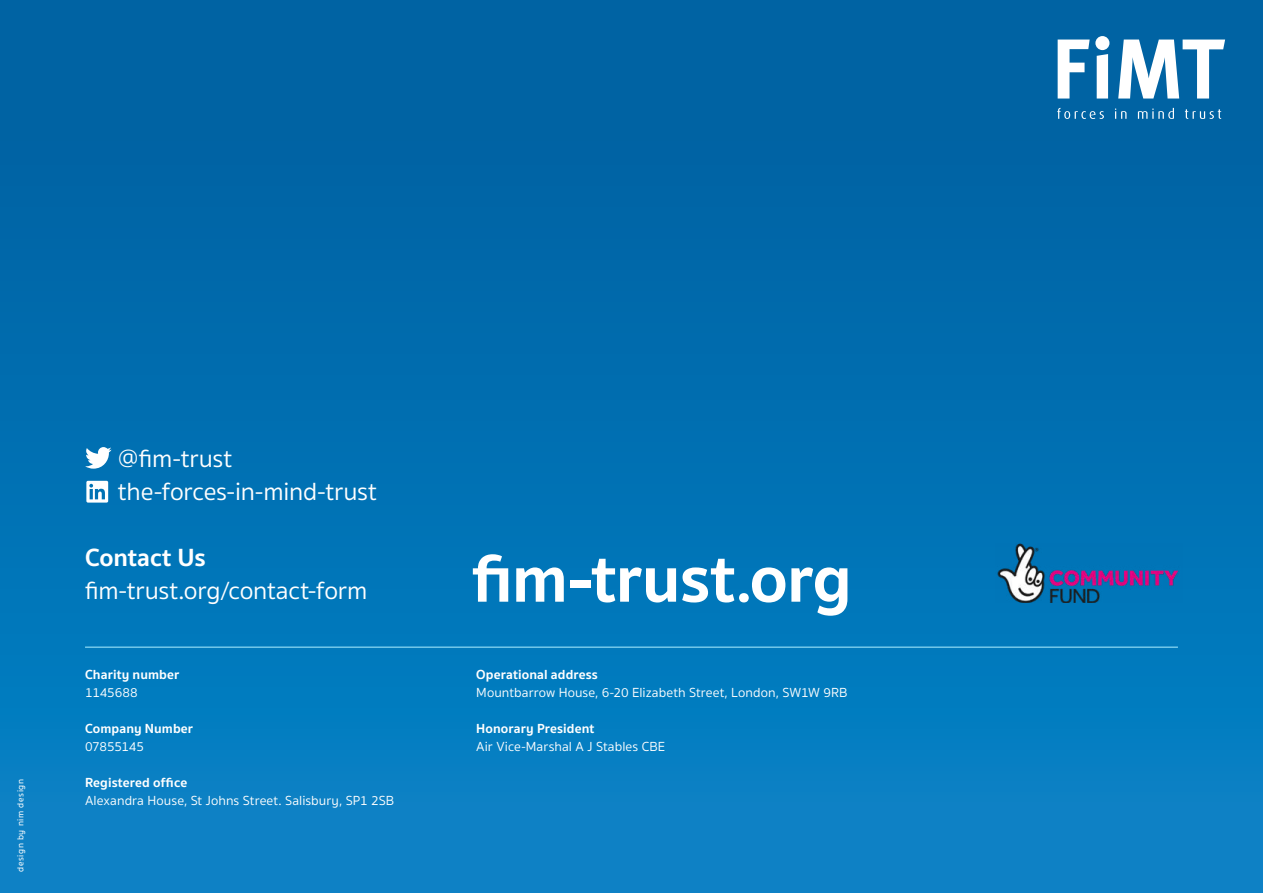
<style>
.page{position:relative;width:1263px;height:893px;background:#fff}
.page>*{position:absolute;margin:0;border:0;box-sizing:border-box;transform-origin:0 0}
.t1{font:700 69.15px "Sukhumvit Set";letter-spacing:-.015em;color:#fff}
.t2{font:25.5px "Sukhumvit Set Text";letter-spacing:-.01em;color:#fff}
.t3{font:700 25.5px "Sukhumvit Set";letter-spacing:-.005em;color:#fff}
.t4{font:13.5px "Sukhumvit Set Text";letter-spacing:.005em;color:#fff}
.t5{font:700 13.5px "Sukhumvit Set";letter-spacing:.01em;color:#fff}
.t6{font:13.5px "Sukhumvit Set Text";letter-spacing:-.02em;color:#fff}
.t7{font:500 9px "Sukhumvit Set";letter-spacing:.065em;color:#fff}
.s1{font-size:60px}
</style>
<div class="page">
<div style="left:0;top:0;width:1263px;height:893px;background:linear-gradient(to bottom,#005e9e,#0883c7)"></div>
<img style="left:996px;top:543px;width:186px;height:60px">
<hr style="left:85px;top:647px;width:1093px;height:1px;background:#99e3fa">
<svg style="left:85px;top:447px;width:27px;height:22px"></svg>
<svg style="left:86px;top:481px;width:22px;height:22px"></svg>
<svg style="left:1058px;top:40px;width:32px;height:59px"></svg>
<svg style="left:1097px;top:54px;width:11px;height:45px"></svg>
<svg style="left:1118px;top:40px;width:107px;height:59px"></svg>
<div style="left:1095px;top:36px;width:14px;height:14px;background:#fff;border-radius:50%"></div>
<svg style="left:1057px;top:108px;width:47px;height:11px"></svg>
<svg style="left:1115px;top:108px;width:11px;height:11px"></svg>
<svg style="left:1138px;top:108px;width:36px;height:11px"></svg>
<svg style="left:1185px;top:109px;width:36px;height:10px"></svg>
<p class="t7" style="left:14px;top:872px;width:95px;rotate:-90deg">design by nim design</p>
<p class="t2" style="left:118px;top:441px;width:116px">@fim-trust</p>
<p class="t2" style="left:118px;top:474px;width:261px">the-forces-in-mind-trust</p>
<p class="t3" style="left:85px;top:538px;width:122px">Contact Us</p>
<p class="t2" style="left:85px;top:573px;width:284px">fim-trust.org/contact-form</p>
<p class="t5" style="left:85px;top:664px;width:96px">Charity number</p>
<p class="t4" style="left:85px;top:683px;width:54px">1145688</p>
<p class="t5" style="left:85px;top:718px;width:110px">Company Number</p>
<p class="t6" style="left:85px;top:737px;width:60px">07855145</p>
<p class="t5" style="left:85px;top:772px;width:104px">Registered office</p>
<p class="t4" style="left:85px;top:791px;width:311px">Alexandra House, St Johns Street. Salisbury, SP1 2SB</p>
<p class="t1" style="left:472px;top:525px;width:381px">f m-trust<span class="s1">.</span>org</p>
<p class="t5" style="left:476px;top:664px;width:123px">Operational address</p>
<p class="t4" style="left:476px;top:683px;width:373px">Mountbarrow House, 6-20 Elizabeth Street, London, SW1W 9RB</p>
<p class="t5" style="left:476px;top:718px;width:120px">Honorary President</p>
<p class="t4" style="left:476px;top:737px;width:190px">Air Vice-Marshal A J Stables CBE</p>
</div>
